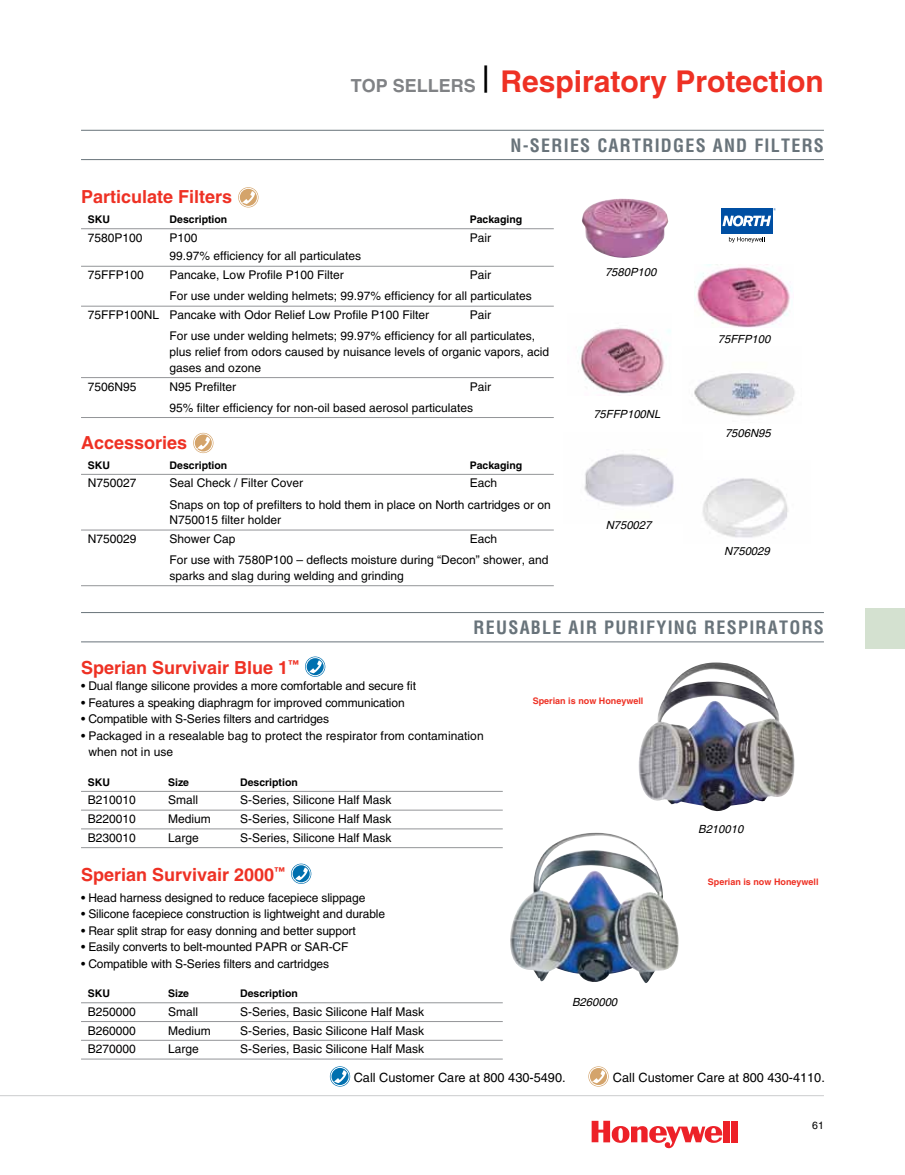
<style>
.page{position:relative;width:905px;height:1175px;background:#fff}
.page>*{position:absolute;margin:0;border:0;box-sizing:border-box;transform-origin:0 0}
.t1{font:700 30px "Helvetica";color:#ee3124}
.t2{font:700 18px "Helvetica";color:#ee3124}
.t3{font:700 condensed 18px "Helvetica";letter-spacing:.07em;color:#68737a}
.t4{font:12.75px "Helvetica";color:#000}
.t5{font:12px/21.1px "Helvetica";color:#000}
.t6{font:italic 11.25px "Helvetica";color:#000}
.t7{font:700 10.5px "Helvetica";color:#000}
.t8{font:10.5px "Helvetica";color:#000}
.t9{font:700 9px "Helvetica";color:#ee3124}
.s1{font-size:18px;color:#808285}
.s2{font-weight:400;font-size:36px;color:#000}
</style>
<div class="page">
<div style="left:865px;top:609px;width:39px;height:40px;background:#d4e1d0"></div>
<svg style="left:330px;top:1066px;width:20px;height:20px"></svg>
<svg style="left:333px;top:1070px;width:14px;height:13px"></svg>
<div style="left:331px;top:1067px;width:18px;height:18px;border:1px solid #fff;border-radius:50%"></div>
<svg style="left:588px;top:1066px;width:20px;height:20px"></svg>
<svg style="left:591px;top:1070px;width:14px;height:13px"></svg>
<div style="left:589px;top:1067px;width:18px;height:18px;border:1px solid #fff;border-radius:50%"></div>
<svg style="left:591px;top:1120px;width:131px;height:28px"></svg>
<div style="left:723px;top:1120px;width:7px;height:22px;background:#ed2128"></div>
<div style="left:731px;top:1120px;width:6px;height:22px;background:#ed2128"></div>
<hr style="left:81px;top:130px;width:743px;height:1px;background:#68737a">
<hr style="left:81px;top:159px;width:743px;height:1px;background:#68737a">
<hr style="left:0;top:1095px;width:824px;height:1px;background:#cbcdce">
<hr style="left:81px;top:228px;width:473px;height:1px;background:#939598">
<hr style="left:81px;top:266px;width:473px;height:1px;background:#939598">
<hr style="left:81px;top:306px;width:473px;height:1px;background:#939598">
<hr style="left:81px;top:377px;width:473px;height:1px;background:#939598">
<hr style="left:81px;top:417px;width:473px;height:1px;background:#939598">
<hr style="left:81px;top:474px;width:473px;height:1px;background:#939598">
<hr style="left:81px;top:529px;width:473px;height:1px;background:#939598">
<hr style="left:81px;top:585px;width:473px;height:1px;background:#939598">
<svg style="left:238px;top:187px;width:20px;height:20px"></svg>
<svg style="left:241px;top:191px;width:14px;height:13px"></svg>
<div style="left:239px;top:188px;width:18px;height:18px;border:1px solid #fff;border-radius:50%"></div>
<svg style="left:193px;top:433px;width:20px;height:20px"></svg>
<svg style="left:196px;top:437px;width:14px;height:12px"></svg>
<div style="left:194px;top:434px;width:18px;height:18px;border:1px solid #fff;border-radius:50%"></div>
<hr style="left:81px;top:612px;width:743px;height:1px;background:#68737a">
<hr style="left:81px;top:641px;width:743px;height:1px;background:#68737a">
<hr style="left:81px;top:791px;width:421px;height:1px;background:#939598">
<hr style="left:81px;top:809px;width:421px;height:1px;background:#939598">
<hr style="left:81px;top:828px;width:421px;height:1px;background:#939598">
<hr style="left:81px;top:847px;width:421px;height:1px;background:#939598">
<hr style="left:81px;top:1002px;width:421px;height:1px;background:#939598">
<hr style="left:81px;top:1021px;width:421px;height:1px;background:#939598">
<hr style="left:81px;top:1039px;width:421px;height:1px;background:#939598">
<hr style="left:81px;top:1058px;width:421px;height:1px;background:#939598">
<svg style="left:305px;top:656px;width:20px;height:21px"></svg>
<svg style="left:308px;top:660px;width:14px;height:13px"></svg>
<div style="left:306px;top:657px;width:18px;height:19px;border:1px solid #fff;border-radius:50%"></div>
<svg style="left:291px;top:863px;width:20px;height:21px"></svg>
<svg style="left:294px;top:867px;width:14px;height:13px"></svg>
<div style="left:292px;top:864px;width:18px;height:19px;border:1px solid #fff;border-radius:50%"></div>
<img style="left:582px;top:198px;width:86px;height:60px">
<img style="left:694px;top:265px;width:98px;height:62px">
<img style="left:578px;top:328px;width:93px;height:68px">
<img style="left:694px;top:373px;width:101px;height:43px">
<img style="left:584px;top:454px;width:90px;height:52px">
<img style="left:702px;top:478px;width:86px;height:60px">
<img style="left:638px;top:662px;width:157px;height:150px">
<img style="left:510px;top:832px;width:169px;height:151px">
<svg style="left:729px;top:237px;width:36px;height:6px"></svg>
<div style="left:720px;top:208px;width:52px;height:25px;background:#004fa3"></div>
<svg style="left:722px;top:216px;width:49px;height:10px"></svg>
<h1 class="t1" style="left:351px;top:63px;width:474px"><span class="s1">TOP SELLERS</span> <span class="s2">|</span> Respiratory Protection</h1>
<h2 class="t3" style="left:510px;top:134px;width:63px">N-SERIES</h2>
<h2 class="t3" style="left:597px;top:134px;width:228px">CARTRIDGES AND FILTERS</h2>
<h2 class="t2" style="left:81px;top:185px;width:153px">Particulate Filters</h2>
<p class="t7" style="left:88px;top:213px;width:24px">SKU</p>
<p class="t7" style="left:170px;top:213px;width:59px">Description</p>
<p class="t7" style="left:469px;top:213px;width:54px">Packaging</p>
<p class="t5" style="left:88px;top:227px;width:56px">7580P100</p>
<p class="t5" style="left:170px;top:227px;width:30px">P100</p>
<p class="t5" style="left:470px;top:227px;width:23px">Pair</p>
<p class="t5" style="left:170px;top:246px;width:193px">99.97% efficiency for all particulates</p>
<p class="t5" style="left:88px;top:264px;width:58px">75FFP100</p>
<p class="t5" style="left:170px;top:264px;width:176px">Pancake, Low Profile P100 Filter</p>
<p class="t5" style="left:170px;top:264px;width:364px;text-indent:300px">Pair<br>For use under welding helmets; 99.97% efficiency for all particulates</p>
<p class="t5" style="left:88px;top:304px;width:343px">75FFP100NL Pancake with Odor Relief Low Profile P100 Filter</p>
<p class="t5" style="left:170px;top:304px;width:367px;text-indent:300px">Pair<br>For use under welding helmets; 99.97% efficiency for all particulates,</p>
<p class="t5" style="left:170px;top:344px;width:381px;line-height:15.8px">plus relief from odors caused by nuisance levels of organic vapors, acid gases and ozone</p>
<p class="t5" style="left:88px;top:376px;width:50px">7506N95</p>
<p class="t5" style="left:170px;top:376px;width:68px">N95 Prefilter</p>
<p class="t5" style="left:170px;top:376px;width:323px;text-indent:300px">Pair<br>95% filter efficiency for non-oil based aerosol particulates</p>
<h2 class="t2" style="left:81px;top:431px;width:108px">Accessories</h2>
<p class="t7" style="left:88px;top:458px;width:24px">SKU</p>
<p class="t7" style="left:170px;top:458px;width:59px">Description</p>
<p class="t7" style="left:469px;top:458px;width:54px">Packaging</p>
<p class="t5" style="left:88px;top:472px;width:50px">N750027</p>
<p class="t5" style="left:170px;top:472px;width:135px">Seal Check / Filter Cover</p>
<p class="t5" style="left:170px;top:472px;width:382px;text-indent:300px">Each<br>Snaps on top of prefilters to hold them in place on North cartridges or on</p>
<p class="t5" style="left:170px;top:509px;width:113px">N750015 filter holder</p>
<p class="t6" style="left:605px;top:265px;width:53px">7580P100</p>
<p class="t6" style="left:593px;top:407px;width:68px">75FFP100NL</p>
<p class="t6" style="left:605px;top:518px;width:47px">N750027</p>
<p class="t6" style="left:717px;top:332px;width:54px">75FFP100</p>
<p class="t6" style="left:725px;top:426px;width:47px">7506N95</p>
<p class="t5" style="left:88px;top:528px;width:50px">N750029</p>
<p class="t5" style="left:170px;top:528px;width:68px">Shower Cap</p>
<p class="t5" style="left:170px;top:528px;width:380px;text-indent:300px">Each<br>For use with 7580P100 – deflects moisture during “Decon” shower, and</p>
<p class="t5" style="left:170px;top:565px;width:236px">sparks and slag during welding and grinding</p>
<h2 class="t3" style="left:473px;top:616px;width:352px">REUSABLE AIR PURIFYING RESPIRATORS</h2>
<h2 class="t2" style="left:81px;top:656px;width:219px">Sperian Survivair Blue 1<sup>™</sup></h2>
<p class="t5" style="left:81px;top:675px;width:336px">• Dual flange silicone provides a more comfortable and secure fit</p>
<p class="t5" style="left:81px;top:692px;width:325px">• Features a speaking diaphragm for improved communication</p>
<p class="t5" style="left:81px;top:708px;width:249px">• Compatible with S-Series filters and cartridges</p>
<p class="t5" style="left:88px;top:727px;width:397px;line-height:16.5px;text-indent:-7px">• Packaged in a resealable bag to protect the respirator from contamination when not in use</p>
<p class="t7" style="left:88px;top:775px;width:24px">SKU</p>
<p class="t7" style="left:168px;top:775px;width:23px">Size</p>
<p class="t7" style="left:240px;top:775px;width:59px">Description</p>
<p class="t5" style="left:88px;top:789px;width:50px">B210010</p>
<p class="t5" style="left:168px;top:789px;width:31px">Small</p>
<p class="t5" style="left:240px;top:789px;width:153px">S-Series, Silicone Half Mask</p>
<p class="t5" style="left:88px;top:808px;width:50px">B220010</p>
<p class="t5" style="left:168px;top:808px;width:44px">Medium</p>
<p class="t5" style="left:240px;top:808px;width:153px">S-Series, Silicone Half Mask</p>
<p class="t5" style="left:88px;top:827px;width:50px">B230010</p>
<p class="t5" style="left:168px;top:827px;width:32px">Large</p>
<p class="t5" style="left:240px;top:827px;width:153px">S-Series, Silicone Half Mask</p>
<h2 class="t2" style="left:81px;top:863px;width:205px">Sperian Survivair 2000<sup>™</sup></h2>
<p class="t5" style="left:81px;top:887px;width:286px">• Head harness designed to reduce facepiece slippage</p>
<p class="t5" style="left:81px;top:903px;width:305px">• Silicone facepiece construction is lightweight and durable</p>
<p class="t5" style="left:81px;top:920px;width:276px">• Rear split strap for easy donning and better support</p>
<p class="t5" style="left:81px;top:936px;width:269px">• Easily converts to belt-mounted PAPR or SAR-CF</p>
<p class="t5" style="left:81px;top:953px;width:249px">• Compatible with S-Series filters and cartridges</p>
<p class="t7" style="left:88px;top:986px;width:24px">SKU</p>
<p class="t7" style="left:168px;top:986px;width:23px">Size</p>
<p class="t7" style="left:240px;top:986px;width:59px">Description</p>
<p class="t5" style="left:88px;top:1001px;width:50px">B250000</p>
<p class="t5" style="left:168px;top:1001px;width:31px">Small</p>
<p class="t5" style="left:240px;top:1001px;width:186px">S-Series, Basic Silicone Half Mask</p>
<p class="t5" style="left:88px;top:1019px;width:50px">B260000</p>
<p class="t5" style="left:168px;top:1019px;width:44px">Medium</p>
<p class="t5" style="left:240px;top:1019px;width:186px">S-Series, Basic Silicone Half Mask</p>
<p class="t5" style="left:88px;top:1038px;width:50px">B270000</p>
<p class="t5" style="left:168px;top:1038px;width:32px">Large</p>
<p class="t5" style="left:240px;top:1038px;width:186px">S-Series, Basic Silicone Half Mask</p>
<p class="t6" style="left:724px;top:544px;width:47px">N750029</p>
<p class="t9" style="left:532px;top:695px;width:112px">Sperian is now Honeywell</p>
<p class="t6" style="left:698px;top:822px;width:47px">B210010</p>
<p class="t9" style="left:708px;top:876px;width:112px">Sperian is now Honeywell</p>
<p class="t6" style="left:572px;top:995px;width:47px">B260000</p>
<p class="t4" style="left:354px;top:1070px;width:213px">Call Customer Care at 800 430-5490.</p>
<p class="t4" style="left:613px;top:1070px;width:213px">Call Customer Care at 800 430-4110.</p>
<p class="t8" style="left:812px;top:1119px;width:13px">61</p>
</div>
